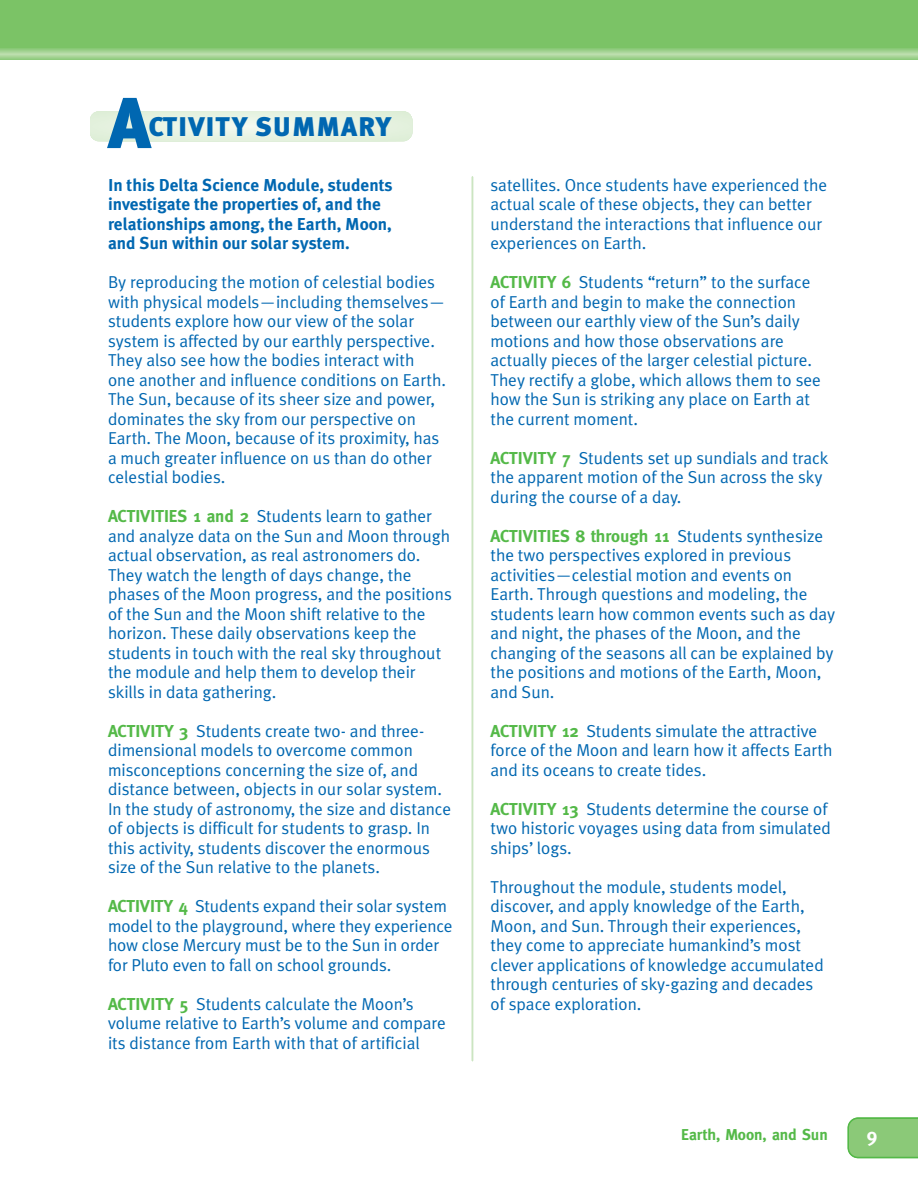
<style>
.page{position:relative;width:918px;height:1188px;background:#fff}
.page>*{position:absolute;margin:0;border:0;box-sizing:border-box;transform-origin:0 0}
.t1{font:900 72px "Meta Plus";color:#0067b1}
.t2{font:900 27px "Meta Plus";letter-spacing:.035em;color:#0067b1}
.t3{font:700 19.5px "Meta";color:#fff}
.t4{font:17.25px/19.5px "Meta Plus Normal";color:#0067b1}
.t5{font:700 17.25px/19.5px "Meta Plus";color:#0067b1}
.t6{font:700 17.25px "Meta";color:#54b948}
.t7{font:700 15.75px "Meta";color:#54b948}
.s1{font-family:"Meta";font-weight:700;color:#54b948}
.s2{font-family:"Meta Plus Normal";font-weight:400;color:#0067b1}
</style>
<div class="page">
<hr style="left:472px;top:177px;width:1px;height:884px;background:#cbe5c1">
<svg style="left:848px;top:1117px;width:70px;height:41px"></svg>
<svg style="left:90px;top:111px;width:322px;height:30px"></svg>
<div style="left:0;top:0;width:918px;height:58px;background:#7bc366"></div>
<div style="left:0;top:49px;width:918px;height:10px;background:#91cb80"></div>
<div style="left:0;top:50px;width:918px;height:8px;background:#9bcf8a"></div>
<div style="left:0;top:51px;width:918px;height:6px;background:#a4d394"></div>
<hr style="left:0;top:52px;width:918px;height:4px;background:#add79e">
<hr style="left:0;top:53px;width:918px;height:2px;background:#b8dca8">
<hr style="left:0;top:54px;width:918px;height:1px;background:#bcdeae">
<h1 class="t1" style="left:108px;top:84px;width:44px">A</h1>
<h2 class="t2" style="left:149px;top:112px;width:244px">CTIVITY SUMMARY</h2>
<p class="t5" style="left:108px;top:177px;width:286px">In this Delta Science Module, students investigate the properties of, and the relationships among, the Earth, Moon, and Sun within our solar system.</p>
<p class="t4" style="left:108px;top:275px;width:339px">By reproducing the motion of celestial bodies with physical models—including themselves— students explore how our view of the solar system is affected by our earthly perspective.<br>They also see how the bodies interact with<br>one another and influence conditions on Earth.<br>The Sun, because of its sheer size and power, dominates the sky from our perspective on Earth. The Moon, because of its proximity, has a much greater influence on us than do other celestial bodies.</p>
<p class="t4" style="left:108px;top:509px;width:345px"><span class="s1">ACTIVITIES 1 and 2</span> Students learn to gather and analyze data on the Sun and Moon through actual observation, as real astronomers do.<br>They watch the length of days change, the phases of the Moon progress, and the positions of the Sun and the Moon shift relative to the horizon. These daily observations keep the students in touch with the real sky throughout the module and help them to develop their skills in data gathering.</p>
<p class="t4" style="left:108px;top:724px;width:345px"><span class="s1">ACTIVITY 3</span> Students create two- and three&shy;dimensional models to overcome common misconceptions concerning the size of, and distance between, objects in our solar system.<br>In the study of astronomy, the size and distance of objects is difficult for students to grasp. In this activity, students discover the enormous size of the Sun relative to the planets.</p>
<p class="t4" style="left:108px;top:899px;width:346px"><span class="s1">ACTIVITY 4</span> Students expand their solar system model to the playground, where they experience how close Mercury must be to the Sun in order for Pluto even to fall on school grounds.</p>
<p class="t4" style="left:108px;top:997px;width:339px"><span class="s1">ACTIVITY 5</span> Students calculate the Moon’s volume relative to Earth’s volume and compare its distance from Earth with that of artificial</p>
<p class="t4" style="left:490px;top:178px;width:338px">satellites. Once students have experienced the actual scale of these objects, they can better understand the interactions that influence our experiences on Earth.</p>
<p class="t4" style="left:490px;top:275px;width:332px"><span class="s1">ACTIVITY 6</span> Students “return” to the surface of Earth and begin to make the connection between our earthly view of the Sun’s daily motions and how those observations are actually pieces of the larger celestial picture.<br>They rectify a globe, which allows them to see how the Sun is striking any place on Earth at the current moment.</p>
<p class="t4" style="left:490px;top:451px;width:339px"><span class="s1">ACTIVITY 7</span> Students set up sundials and track the apparent motion of the Sun across the sky during the course of a day.</p>
<p class="t6" style="left:490px;top:529px;width:334px">ACTIVITIES 8 through 11 <span class="s2">Students synthesize</span></p>
<p class="t4" style="left:490px;top:548px;width:346px">the two perspectives explored in previous activities—celestial motion and events on Earth. Through questions and modeling, the students learn how common events such as day and night, the phases of the Moon, and the changing of the seasons all can be explained by the positions and motions of the Earth, Moon, and Sun.</p>
<p class="t4" style="left:490px;top:724px;width:343px"><span class="s1">ACTIVITY 12</span> Students simulate the attractive force of the Moon and learn how it affects Earth and its oceans to create tides.</p>
<p class="t4" style="left:490px;top:802px;width:342px"><span class="s1">ACTIVITY 13</span> Students determine the course of two historic voyages using data from simulated ships’ logs.</p>
<p class="t4" style="left:490px;top:880px;width:335px">Throughout the module, students model, discover, and apply knowledge of the Earth, Moon, and Sun. Through their experiences, they come to appreciate humankind’s most clever applications of knowledge accumulated through centuries of sky-gazing and decades of space exploration.</p>
<p class="t7" style="left:681px;top:1129px;width:148px">Earth, Moon, and Sun</p>
<p class="t3" style="left:863px;top:1128px;width:12px">9</p>
<p class="t3" style="left:867px;top:1128px;width:12px">9</p>
</div>
